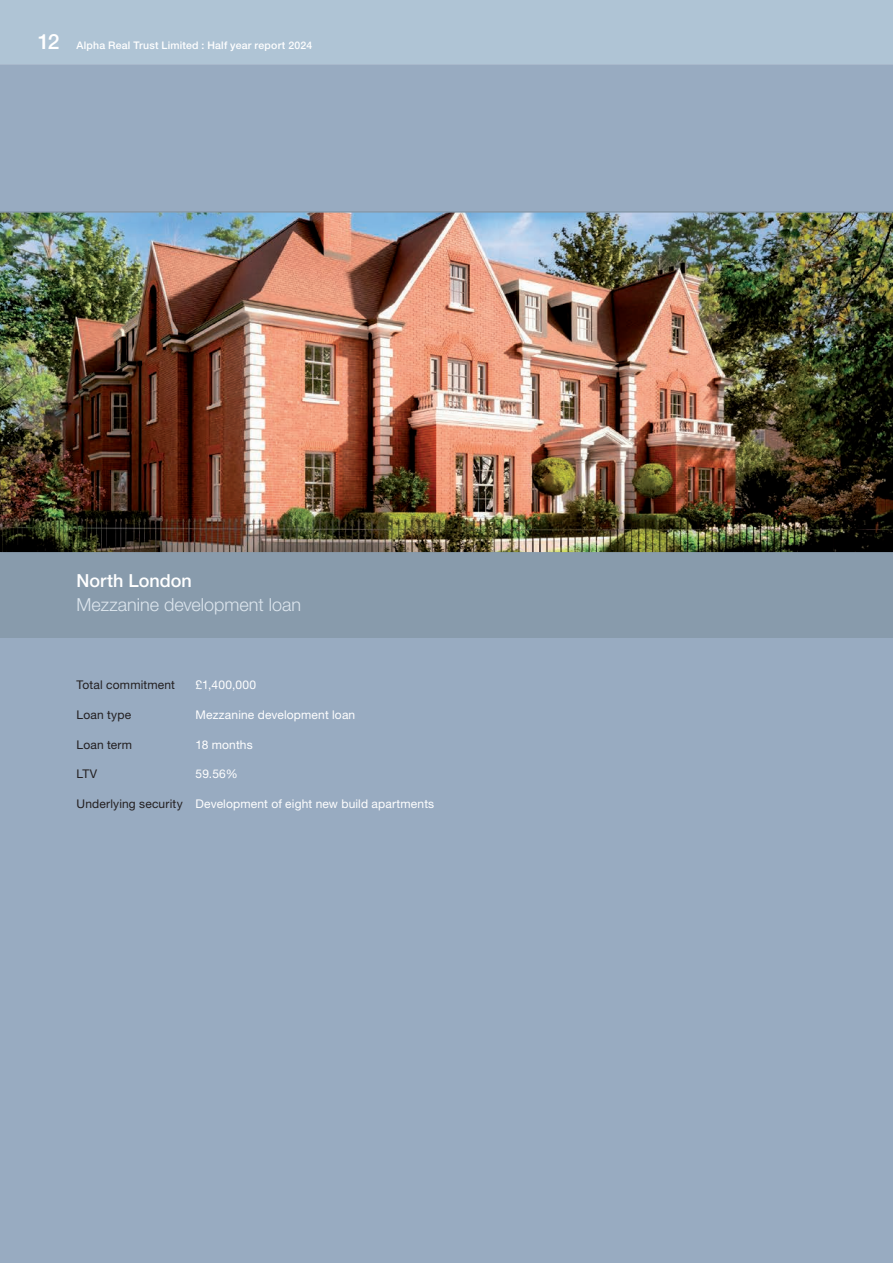
<style>
.page{position:relative;width:893px;height:1263px;background:#98abc1}
.page>*{position:absolute;margin:0;border:0;box-sizing:border-box;transform-origin:0 0}
.Portfolio_Sub{font:300 18px "Helvetica Neue LT Std";color:#dce5ed}
.Portfolio_Head{font:500 18px "Helvetica Neue LT Std";color:#fff}
.Portfolio_page_table{font:12px "Helvetica Neue LT Std";letter-spacing:.01em;color:#fff}
.Portfolio_page_table-2{font:12px "Helvetica Neue LT Std";letter-spacing:.015em;color:#231f20}
.t1{font:500 10.5px "Helvetica Neue LT Std";letter-spacing:.02em;color:#fff}
.s1{font-size:21px}
</style>
<div class="page">
<div style="left:0;top:553px;width:893px;height:85px;background:#889bac"></div>
<div style="left:0;top:0;width:893px;height:64px;background:#afc4d5"></div>
<img style="left:0;top:213px;width:893px;height:339px">
<hr style="left:0;top:211px;width:893px;height:2px;background:#889bac">
<hr style="left:0;top:552px;width:893px;height:2px;background:#889bac">
<p class="t1" style="left:38px;top:39px;width:276px"><span class="s1">12</span> Alpha Real Trust Limited : Half year report 2024</p>
<p class="Portfolio_Head" style="left:77px;top:570px;width:117px">North London</p>
<p class="Portfolio_Sub" style="left:77px;top:593px;width:226px">Mezzanine development loan</p>
<p class="Portfolio_page_table-2" style="left:77px;top:677px;width:100px">Total commitment</p>
<p class="Portfolio_page_table" style="left:196px;top:677px;width:62px">£1,400,000</p>
<p class="Portfolio_page_table-2" style="left:77px;top:707px;width:56px">Loan type</p>
<p class="Portfolio_page_table" style="left:196px;top:707px;width:161px">Mezzanine development loan</p>
<p class="Portfolio_page_table-2" style="left:77px;top:737px;width:57px">Loan term</p>
<p class="Portfolio_page_table" style="left:196px;top:737px;width:59px">18 months</p>
<p class="Portfolio_page_table-2" style="left:77px;top:767px;width:22px">LTV</p>
<p class="Portfolio_page_table" style="left:196px;top:767px;width:44px">59.56%</p>
<p class="Portfolio_page_table-2" style="left:77px;top:797px;width:108px">Underlying security</p>
<p class="Portfolio_page_table" style="left:196px;top:797px;width:240px">Development of eight new build apartments</p>
</div>
